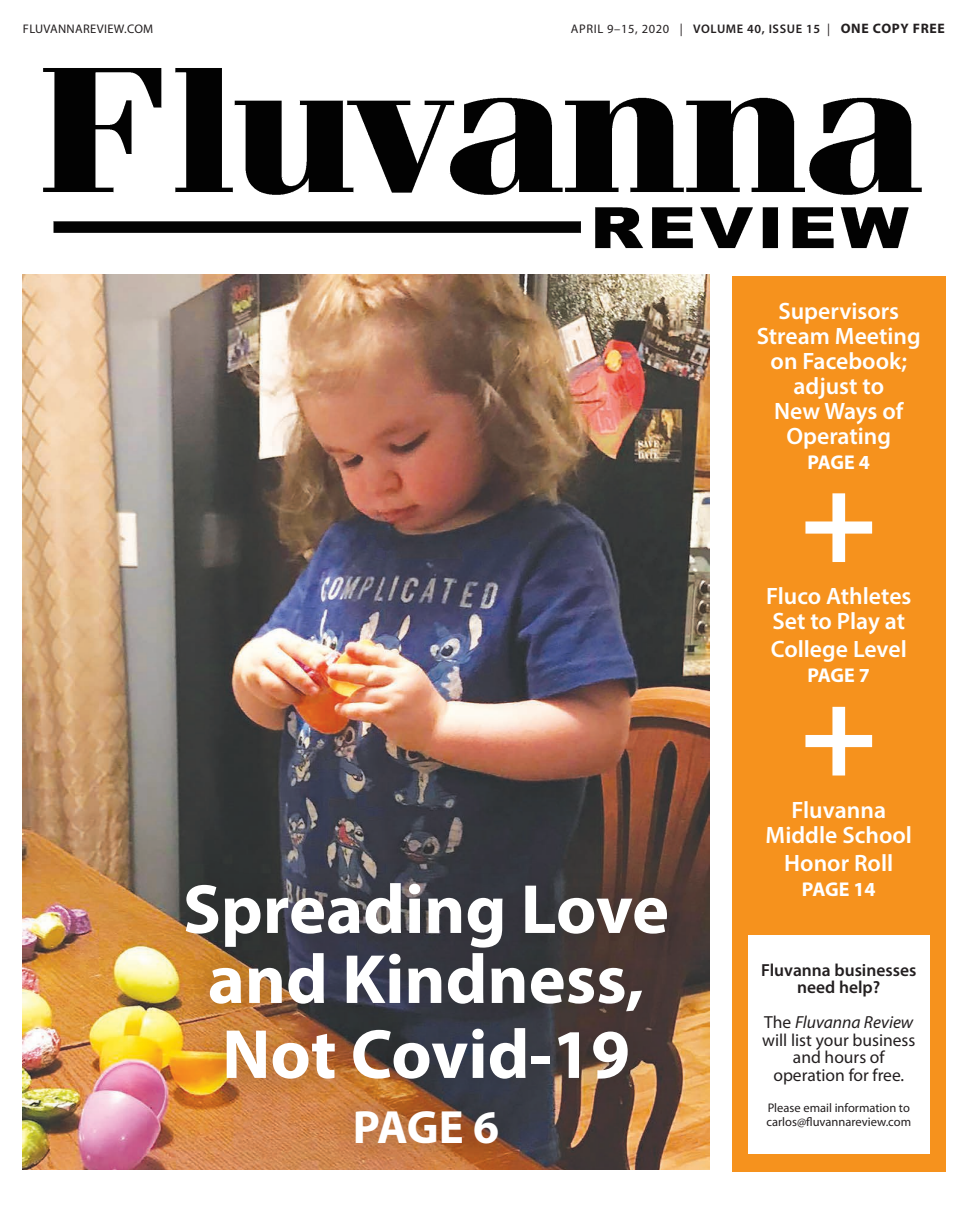
<style>
.page{position:relative;width:968px;height:1215px;background:#fff}
.page>*{position:absolute;margin:0;border:0;box-sizing:border-box;transform-origin:0 0}
.Headline_1{font:700 70.25px/72.5px "Myriad Pro";color:#fff;text-align:center}
.Headline_1-2{font:700 46.88px "Myriad Pro";color:#fff}
.Headline_1-3{font:600 23.75px/25px "Myriad Pro";color:#fff;text-align:center}
.Headline_1-4{font:700 20px "Myriad Pro";letter-spacing:-.025em;color:#fff}
.In_Line_Text_Header{font:17.5px/17.5px "Myriad Pro";color:#231f20;text-align:center}
.In_Line_Text_Header-2{font:600 17.5px/17.5px "Myriad Pro";color:#231f20;text-align:center}
.In_Line_Text_Header-3{font:12.5px/13.8px "Myriad Pro";color:#231f20}
.In_Line_Text_Header-4{font:12.5px "Myriad Pro";letter-spacing:.05em;color:#231f20}
.In_Line_Text_Header-5{font:12.5px "Myriad Pro";letter-spacing:.025em;color:#231f20}
.s1{font-weight:600}
.s2{font-weight:700;font-size:13.75px}
.s3{font-style:italic}
</style>
<div class="page">
<img style="left:43px;top:68px;width:879px;height:181px">
<div style="left:732px;top:276px;width:213px;height:896px;background:#f6921d"></div>
<svg style="left:805px;top:493px;width:67px;height:69px"></svg>
<svg style="left:805px;top:707px;width:67px;height:69px"></svg>
<img style="left:23px;top:274px;width:686px;height:896px">
<div style="left:157px;top:853px;width:539px;height:320px;background:#231f20;opacity:.12"></div>
<div style="left:747px;top:935px;width:182px;height:219px;background:#fff"></div>
<p class="In_Line_Text_Header-5" style="left:23px;top:21px;width:132px">FLUVANNAREVIEW.COM</p>
<p class="In_Line_Text_Header-4" style="left:571px;top:21px;width:375px">APRIL 9–15, 2020 | <span class="s1">VOLUME 40, ISSUE 15</span> | <span class="s2">ONE COPY FREE</span></p>
<p class="Headline_1-3" style="left:756px;top:298px;width:166px">Supervisors<br>Stream Meeting on Facebook; adjust to<br>New Ways of<br>Operating</p>
<p class="Headline_1-4" style="left:807px;top:449px;width:64px">PAGE 4</p>
<p class="Headline_1" style="left:183px;top:871px;width:487px">Spreading Love and Kindness,<br>Not Covid-19</p>
<p class="Headline_1-2" style="left:353px;top:1097px;width:148px">PAGE 6</p>
<p class="Headline_1-3" style="left:766px;top:583px;width:147px;text-align:left">Fluco Athletes<br>Set to Play at</p>
<p class="Headline_1-3" style="left:770px;top:636px;width:137px">College Level</p>
<p class="Headline_1-4" style="left:807px;top:662px;width:64px">PAGE 7</p>
<p class="Headline_1-3" style="left:765px;top:797px;width:148px">Fluvanna<br>Middle School</p>
<p class="Headline_1-3" style="left:784px;top:850px;width:110px">Honor Roll</p>
<p class="Headline_1-4" style="left:802px;top:876px;width:75px">PAGE 14</p>
<p class="In_Line_Text_Header-2" style="left:761px;top:961px;width:157px">Fluvanna businesses need help?</p>
<p class="In_Line_Text_Header" style="left:762px;top:1013px;width:155px">The <span class="s3">Fluvanna Review </span>will list your business and hours of operation for free.</p>
<p class="In_Line_Text_Header-3" style="left:766px;top:1101px;width:146px">Please email information to carlos@fluvannareview.com</p>
</div>
